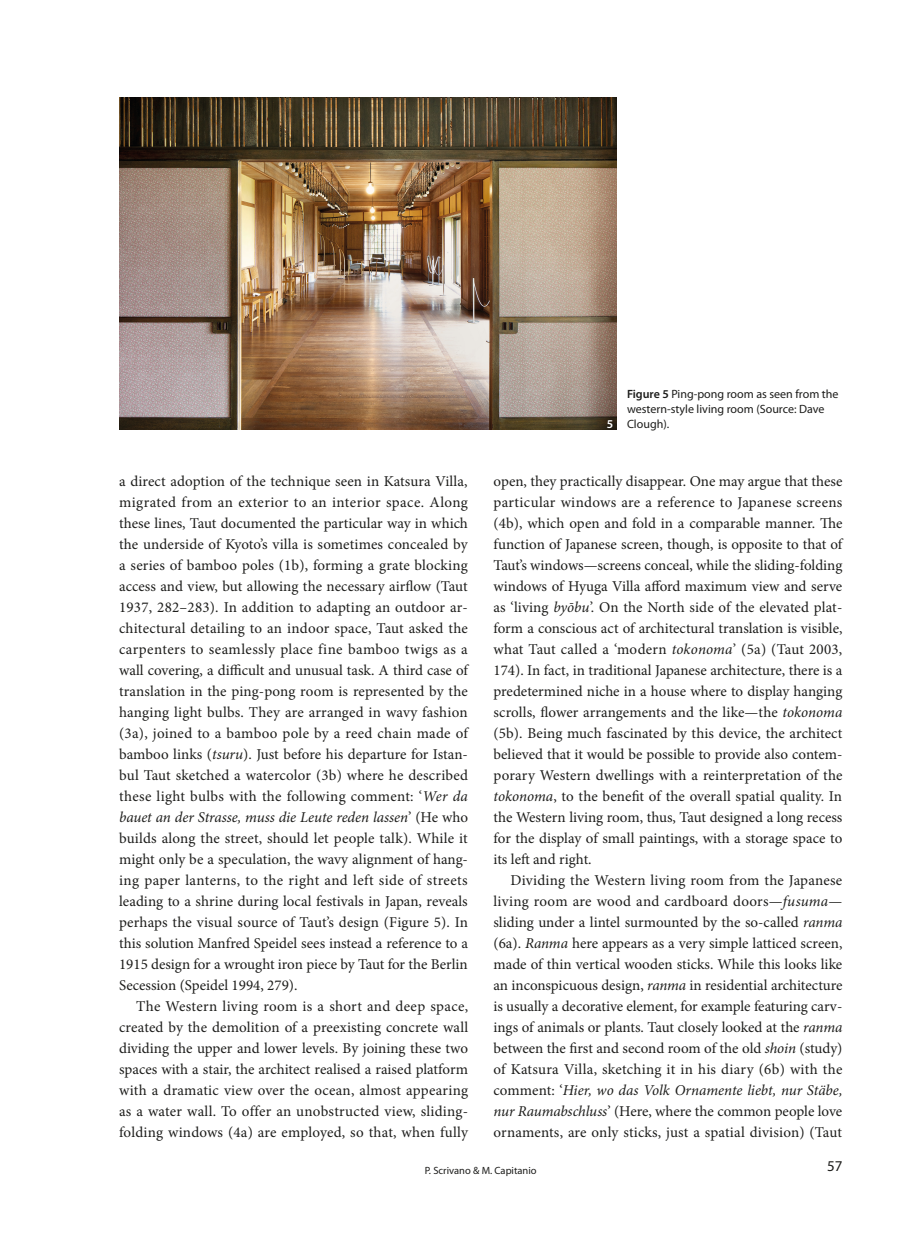
<style>
.page{position:relative;width:919px;height:1238px;background:#fff}
.page>*{position:absolute;margin:0;border:0;box-sizing:border-box;transform-origin:0 0}
.正文{font:15px/21px "Minion Pro";color:#1d1d1b;text-align:justify}
.t1{font:15px "Myriad Pro";color:#1d1d1b}
.图表注{font:12px/15px "Myriad Pro";color:#1d1d1b}
.Abstract{font:600 12px "Myriad Pro";color:#fff}
.t2{font:10.5px "Myriad Pro";color:#1d1d1b}
.s1{font-style:italic}
.s2{font-weight:600}
</style>
<div class="page">
<img style="left:119px;top:98px;width:498px;height:331px">
<p class="正文" style="left:119px;top:471px;width:350px">a direct adoption of the technique seen in Katsura Villa, migrated from an exterior to an interior space. Along these lines, Taut documented the particular way in which the underside of Kyoto’s villa is sometimes concealed by a series of bamboo poles (1b), forming a grate blocking access and view, but allowing the necessary airflow (Taut 1937, 282–283). In addition to adapting an outdoor ar&shy;chitectural detailing to an indoor space, Taut asked the carpenters to seamlessly place fine bamboo twigs as a wall covering, a difficult and unusual task. A third case of translation in the ping-pong room is represented by the hanging light bulbs. They are arranged in wavy fashion (3a), joined to a bamboo pole by a reed chain made of bamboo links (<span class="s1">tsuru</span>). Just before his departure for Istan&shy;bul Taut sketched a watercolor (3b) where he described these light bulbs with the following comment: ‘<span class="s1">Wer da bauet an der Strasse, muss die Leute reden lassen</span>’ (He who builds along the street, should let people talk). While it might only be a speculation, the wavy alignment of hang&shy;ing paper lanterns, to the right and left side of streets leading to a shrine during local festivals in Japan, reveals perhaps the visual source of Taut’s design (Figure 5). In this solution Manfred Speidel sees instead a reference to a 1915 design for a wrought iron piece by Taut for the Berlin Secession (Speidel 1994, 279).</p>
<p class="正文" style="left:119px;top:996px;width:350px;text-indent:17px">The Western living room is a short and deep space, created by the demolition of a preexisting concrete wall dividing the upper and lower levels. By joining these two spaces with a stair, the architect realised a raised platform with a dramatic view over the ocean, almost appearing as a water wall. To offer an unobstructed view, sliding&shy;folding windows (4a) are employed, so that, when fully</p>
<p class="Abstract" style="left:606px;top:416px;width:8px">5</p>
<p class="图表注" style="left:627px;top:386px;width:213px"><span class="s2">Figure 5</span> Ping-pong room as seen from the western-style living room (Source: Dave<br>Clough).</p>
<p class="正文" style="left:493px;top:471px;width:350px">open, they practically disappear. One may argue that these particular windows are a reference to Japanese screens (4b), which open and fold in a comparable manner. The function of Japanese screen, though, is opposite to that of Taut’s windows—screens conceal, while the sliding-folding windows of Hyuga Villa afford maximum view and serve as ‘living <span class="s1">byōbu</span>’. On the North side of the elevated plat&shy;form a conscious act of architectural translation is visible, what Taut called a ‘modern <span class="s1">tokonoma</span>’ (5a) (Taut 2003, 174). In fact, in traditional Japanese architecture, there is a predetermined niche in a house where to display hanging scrolls, flower arrangements and the like—the <span class="s1">tokonoma </span>(5b). Being much fascinated by this device, the architect believed that it would be possible to provide also contem&shy;porary Western dwellings with a reinterpretation of the <span class="s1">tokonoma</span>, to the benefit of the overall spatial quality. In the Western living room, thus, Taut designed a long recess for the display of small paintings, with a storage space to its left and right.</p>
<p class="正文" style="left:493px;top:870px;width:350px;text-indent:17px">Dividing the Western living room from the Japanese living room are wood and cardboard doors—<span class="s1">fusuma</span>— sliding under a lintel surmounted by the so-called <span class="s1">ranma </span>(6a). <span class="s1">Ranma</span> here appears as a very simple latticed screen, made of thin vertical wooden sticks. While this looks like an inconspicuous design, <span class="s1">ranma</span> in residential architecture is usually a decorative element, for example featuring carv&shy;ings of animals or plants. Taut closely looked at the <span class="s1">ranma </span>between the first and second room of the old <span class="s1">shoin</span> (study) of Katsura Villa, sketching it in his diary (6b) with the comment: ‘<span class="s1">Hier, wo das Volk Ornamente liebt, nur Stäbe, nur Raumabschluss</span>’ (Here, where the common people love ornaments, are only sticks, just a spatial division) (Taut</p>
<p class="t2" style="left:425px;top:1163px;width:113px">P. Scrivano &amp; M. Capitanio</p>
<p class="t1" style="left:827px;top:1156px;width:17px">57</p>
</div>
